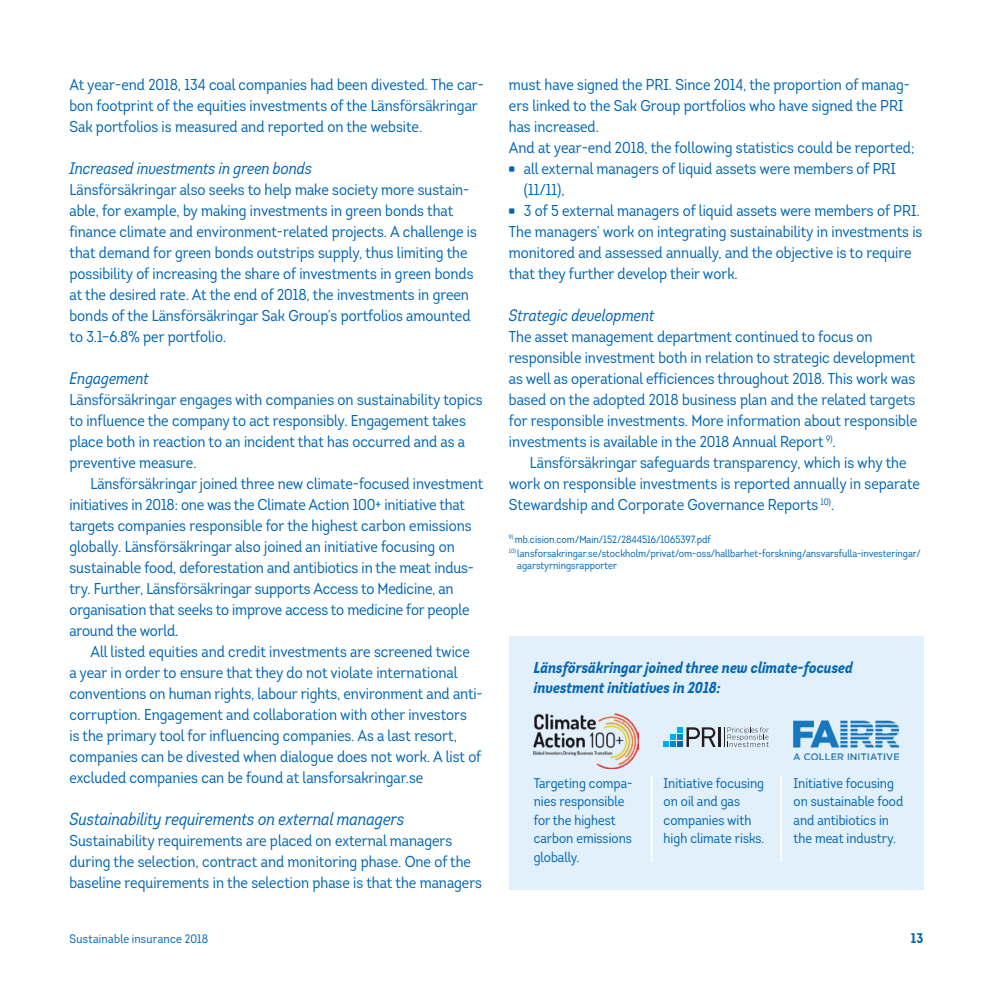
<style>
.page{position:relative;width:993px;height:993px;background:#fff}
.page>*{position:absolute;margin:0;border:0;box-sizing:border-box;transform-origin:0 0}
.Mellanrubrik_3{font:italic 17.5px "Intro Cond";color:#0166b3}
.Mellanrubrik_3-2{font:italic 16.62px "Intro Cond";color:#0166b3}
.Brödtext{font:15.75px/21px "Intro Cond";color:#0166b3}
.Brödtext_Indrag{font:15.75px/21px "Intro Cond";color:#0166b3}
.Mellanrubrik_2{font:italic 700 15.75px/19.2px "Intro Cond";color:#0166b3}
.Brödtext-2{font:14px/18.4px "Intro Cond";color:#0166b3}
.t1{font:700 14px "Intro Cond";color:#0166b3}
.t2{font:12.25px "Intro Cond";letter-spacing:.02em;color:#0166b3}
.Fotnot{font:10.5px/12.2px "Intro Cond";color:#0166b3}
.s1{font-family:"LF Rubrik 2";font-size:17.5px}
</style>
<div class="page">
<div style="left:508px;top:636px;width:415px;height:253px;background:#e1f0fa"></div>
<svg style="left:663px;top:727px;width:105px;height:19px"></svg>
<img style="left:533px;top:713px;width:105px;height:54px">
<img style="left:793px;top:720px;width:105px;height:39px">
<hr style="left:650px;top:775px;width:2px;height:86px;background:#fff">
<hr style="left:780px;top:775px;width:1px;height:86px;background:#fff">
<p class="Brödtext" style="left:69px;top:74px;width:416px">At year-end 2018, 134 coal companies had been divested. The car&shy;bon footprint of the equities investments of the Länsförsäkringar<br>Sak portfolios is measured and reported on the website.</p>
<p class="Mellanrubrik_3-2" style="left:69px;top:158px;width:244px">Increased investments in green bonds</p>
<p class="Brödtext" style="left:69px;top:179px;width:409px">Länsförsäkringar also seeks to help make society more sustain&shy;able, for example, by making investments in green bonds that finance climate and environment-related projects. A challenge is that demand for green bonds outstrips supply, thus limiting the possibility of increasing the share of investments in green bonds at the desired rate. At the end of 2018, the investments in green bonds of the Länsförsäkringar Sak Group’s portfolios amounted to 3.1–6.8% per portfolio.</p>
<p class="Mellanrubrik_3-2" style="left:69px;top:368px;width:81px">Engagement</p>
<p class="Brödtext" style="left:69px;top:389px;width:414px">Länsförsäkringar engages with companies on sustainability topics to influence the company to act responsibly. Engagement takes place both in reaction to an incident that has occurred and as a preventive measure.</p>
<p class="Brödtext_Indrag" style="left:69px;top:473px;width:415px;text-indent:21px">Länsförsäkringar joined three new climate-focused investment initiatives in 2018: one was the Climate Action 100+ initiative that targets companies responsible for the highest carbon emissions globally. Länsförsäkringar also joined an initiative focusing on sustainable food, deforestation and antibiotics in the meat indus&shy;try. Further, Länsförsäkringar supports Access to Medicine, an organisation that seeks to improve access to medicine for people around the world.</p>
<p class="Brödtext_Indrag" style="left:69px;top:641px;width:414px;text-indent:21px">All listed equities and credit investments are screened twice<br>a year in order to ensure that they do not violate international conventions on human rights, labour rights, environment and anti&shy;corruption. Engagement and collaboration with other investors<br>is the primary tool for influencing companies. As a last resort, companies can be divested when dialogue does not work. A list of excluded companies can be found at lansforsakringar.se</p>
<p class="Mellanrubrik_3" style="left:69px;top:808px;width:336px">Sustainability requirements on external managers</p>
<p class="Brödtext" style="left:69px;top:830px;width:414px">Sustainability requirements are placed on external managers during the selection, contract and monitoring phase. One of the baseline requirements in the selection phase is that the managers</p>
<p class="Brödtext" style="left:508px;top:74px;width:407px">must have signed the PRI. Since 2014, the proportion of manag&shy;ers linked to the Sak Group portfolios who have signed the PRI has increased.<br>And at year-end 2018, the following statistics could be reported;</p>
<p class="Brödtext_Indrag" style="left:523px;top:158px;width:373px;text-indent:-15px"><span class="s1">•</span> all external managers of liquid assets were members of PRI (11/11),</p>
<p class="Brödtext_Indrag" style="left:508px;top:200px;width:412px"><span class="s1">•</span> 3 of 5 external managers of liquid assets were members of PRI.</p>
<p class="Brödtext" style="left:508px;top:221px;width:415px">The managers’ work on integrating sustainability in investments is monitored and assessed annually, and the objective is to require that they further develop their work.</p>
<p class="Mellanrubrik_3-2" style="left:508px;top:305px;width:147px">Strategic development</p>
<p class="Brödtext" style="left:508px;top:326px;width:409px">The asset management department continued to focus on responsible investment both in relation to strategic development as well as operational efficiences throughout 2018. This work was based on the adopted 2018 business plan and the related targets for responsible investments. More information about responsible investments is available in the 2018 Annual Report <sup>9)</sup>.</p>
<p class="Brödtext_Indrag" style="left:508px;top:452px;width:412px;text-indent:21px">Länsförsäkringar safeguards transparency, which is why the work on responsible investments is reported annually in separate<br>Stewardship and Corporate Governance Reports <sup>10)</sup>.</p>
<p class="Fotnot" style="left:508px;top:533px;width:203px"><sup>9)</sup> mb.cision.com/Main/152/2844516/1065397.pdf</p>
<p class="Fotnot" style="left:517px;top:547px;width:405px;text-indent:-8px"><sup>10)</sup> lansforsakringar.se/stockholm/privat/om-oss/hallbarhet-forskning/ansvarsfulla-investeringar/ agarstyrningsrapporter</p>
<p class="Mellanrubrik_2" style="left:533px;top:658px;width:320px">Länsförsäkringar joined three new climate-focused investment initiatives in 2018:</p>
<p class="Brödtext-2" style="left:533px;top:773px;width:100px">Targeting compa&shy;nies responsible for the highest carbon emissions globally.</p>
<p class="Brödtext-2" style="left:663px;top:773px;width:102px">Initiative focusing on oil and gas companies with high climate risks.</p>
<p class="Brödtext-2" style="left:793px;top:773px;width:111px">Initiative focusing on sustainable food and antibiotics in the meat industry.</p>
<p class="t2" style="left:69px;top:931px;width:140px">Sustainable insurance 2018</p>
<p class="t1" style="left:910px;top:929px;width:14px">13</p>
</div>
